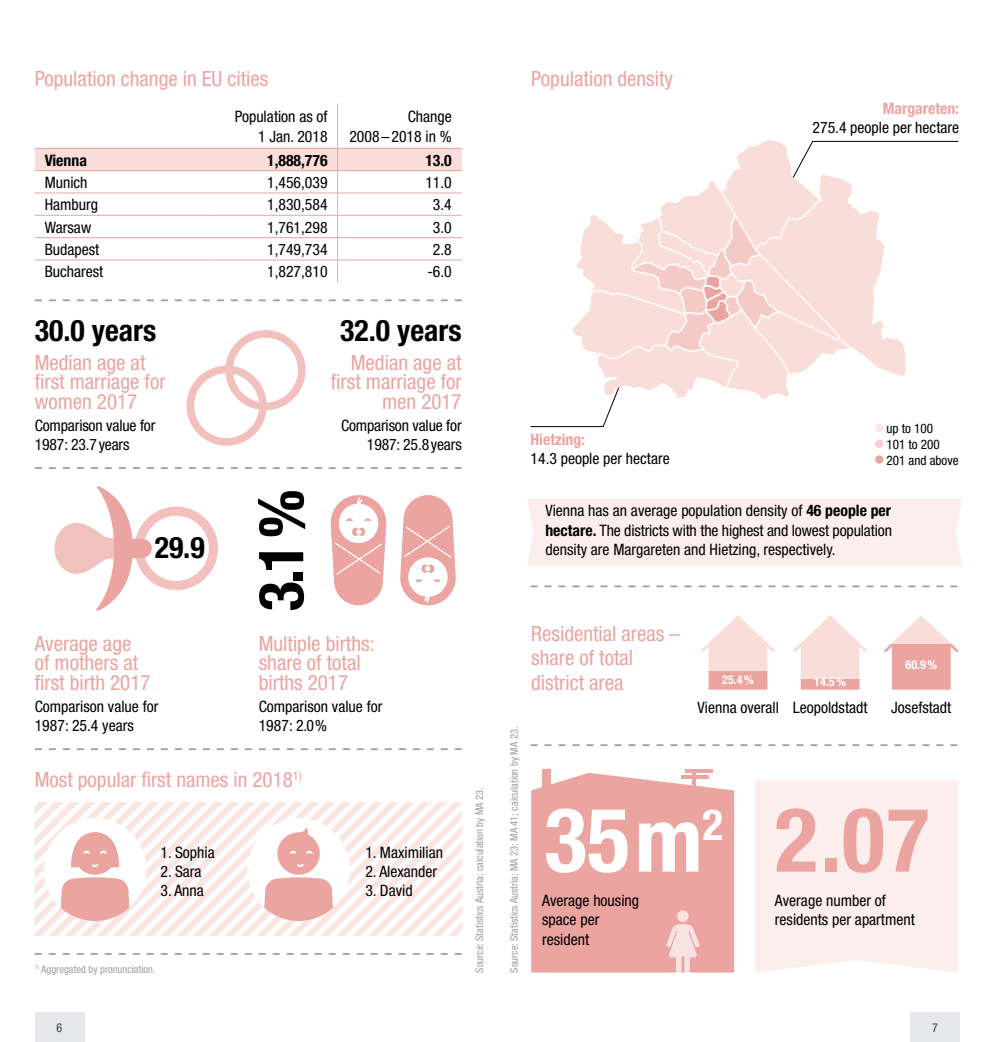
<style>
.page{position:relative;width:993px;height:1042px;background:#fff}
.page>*{position:absolute;margin:0;border:0;box-sizing:border-box;transform-origin:0 0}
.t1{font:700 condensed 89.25px "Helvetica Neue";color:#fff}
.t2{font:700 condensed 89.25px "Helvetica Neue";color:#eca4a0}
.t3{font:700 condensed 62.3px "Helvetica Neue";color:#000}
.t4{font:700 condensed 29.75px "Helvetica Neue";color:#000}
.t5{font:condensed 21px/19.2px "Helvetica Neue";color:#eca4a0}
.t6{font:condensed 15.75px/19.2px "Helvetica Neue";color:#000}
.t7{font:700 condensed 15.75px "Helvetica Neue";color:#000}
.t8{font:condensed 13.12px/15.8px "Helvetica Neue";color:#000}
.t9{font:700 condensed 12.25px "Helvetica Neue";color:#fff}
.t10{font:condensed 12.25px "Helvetica Neue";color:#294758}
.t11{font:condensed 10.5px "Helvetica Neue";color:#9d9d9c}
.s1{font-weight:700;color:#eca4a0}
.s2{font-weight:700}
</style>
<div class="page">
<div style="left:35px;top:1012px;width:49px;height:30px;background:#e6e7eb"></div>
<div style="left:910px;top:1012px;width:49px;height:30px;background:#e6e7eb"></div>
<svg style="left:35px;top:748px;width:426px;height:2px"></svg>
<svg style="left:35px;top:467px;width:426px;height:2px"></svg>
<svg style="left:35px;top:299px;width:426px;height:2px"></svg>
<div style="left:186px;top:365px;width:81px;height:81px;border:8px solid #f2c1bd;border-radius:50%"></div>
<div style="left:225px;top:330px;width:80px;height:80px;border:8px solid #f2c1bd;border-radius:50%"></div>
<div style="left:134px;top:507px;width:84px;height:83px;background:#f2c1bd;border-radius:50%"></div>
<div style="left:144px;top:516px;width:65px;height:65px;background:#fff;border-radius:50%"></div>
<svg style="left:54px;top:486px;width:79px;height:125px"></svg>
<div style="left:126px;top:539px;width:16px;height:19px;background:#eca4a0"></div>
<div style="left:133px;top:539px;width:19px;height:19px;background:#eca4a0;border-radius:50%"></div>
<svg style="left:330px;top:495px;width:56px;height:110px"></svg>
<svg style="left:400px;top:495px;width:55px;height:110px"></svg>
<svg style="left:35px;top:802px;width:426px;height:134px"></svg>
<svg style="left:35px;top:953px;width:426px;height:2px"></svg>
<hr style="left:337px;top:103px;width:1px;height:45px;background:#eca4a0">
<div style="left:35px;top:148px;width:178px;height:23px;background:#f8ddd9"></div>
<div style="left:213px;top:148px;width:124px;height:23px;background:#f8ddd9"></div>
<div style="left:337px;top:148px;width:124px;height:23px;background:#f8ddd9"></div>
<hr style="left:35px;top:148px;width:178px;height:1px;background:#eca4a0">
<hr style="left:35px;top:170px;width:178px;height:1px;background:#eca4a0">
<hr style="left:35px;top:193px;width:178px;height:1px;background:#eca4a0">
<hr style="left:35px;top:260px;width:178px;height:1px;background:#eca4a0">
<hr style="left:213px;top:148px;width:124px;height:1px;background:#eca4a0">
<hr style="left:337px;top:148px;width:124px;height:1px;background:#eca4a0">
<hr style="left:213px;top:170px;width:124px;height:1px;background:#eca4a0">
<hr style="left:337px;top:170px;width:124px;height:1px;background:#eca4a0">
<hr style="left:213px;top:193px;width:124px;height:1px;background:#eca4a0">
<hr style="left:337px;top:193px;width:124px;height:1px;background:#eca4a0">
<hr style="left:213px;top:260px;width:124px;height:1px;background:#eca4a0">
<hr style="left:337px;top:260px;width:124px;height:1px;background:#eca4a0">
<hr style="left:35px;top:215px;width:178px;height:1px;background:#eca4a0">
<svg style="left:337px;top:149px;width:1px;height:133px"></svg>
<hr style="left:213px;top:215px;width:124px;height:1px;background:#eca4a0">
<hr style="left:337px;top:215px;width:124px;height:1px;background:#eca4a0">
<hr style="left:35px;top:237px;width:178px;height:1px;background:#eca4a0">
<hr style="left:213px;top:237px;width:124px;height:1px;background:#eca4a0">
<hr style="left:337px;top:237px;width:124px;height:1px;background:#eca4a0">
<div style="left:527px;top:499px;width:434px;height:67px;background:#fceeed"></div>
<hr style="left:685px;top:769px;width:27px;height:4px;background:#eca4a0">
<div style="left:542px;top:769px;width:9px;height:28px;background:#eca4a0"></div>
<svg style="left:530px;top:585px;width:427px;height:2px"></svg>
<svg style="left:530px;top:744px;width:427px;height:2px"></svg>
<div style="left:755px;top:780px;width:202px;height:192px;background:#fceeed"></div>
<svg style="left:531px;top:773px;width:203px;height:200px;background:#eda9a5"></svg>
<div style="left:874px;top:424px;width:9px;height:8px;background:#fae5e3;border-radius:50%"></div>
<div style="left:874px;top:439px;width:9px;height:9px;background:#f5cfcb;border-radius:50%"></div>
<svg style="left:874px;top:455px;width:9px;height:9px"></svg>
<svg style="left:728px;top:140px;width:177px;height:236px"></svg>
<svg style="left:530px;top:181px;width:325px;height:246px"></svg>
<svg style="left:793px;top:615px;width:73px;height:64px"></svg>
<div style="left:795px;top:679px;width:69px;height:10px;background:#eca4a0"></div>
<svg style="left:701px;top:616px;width:73px;height:55px"></svg>
<div style="left:703px;top:671px;width:69px;height:18px;background:#eca4a0"></div>
<svg style="left:891px;top:615px;width:60px;height:29px"></svg>
<svg style="left:884px;top:644px;width:74px;height:45px;fill:#eca4a0"></svg>
<h3 class="t5" style="left:35px;top:69px;width:235px">Population change in EU cities</h3>
<p class="t6" style="left:235px;top:107px;width:94px">Population as of</p>
<p class="t6" style="left:407px;top:107px;width:46px">Change</p>
<p class="t6" style="left:258px;top:126px;width:71px">1 Jan. 2018</p>
<p class="t6" style="left:349px;top:126px;width:104px">2008–2018 in %</p>
<p class="t7" style="left:45px;top:150px;width:44px">Vienna</p>
<p class="t7" style="left:267px;top:150px;width:62px">1,888,776</p>
<p class="t7" style="left:425px;top:150px;width:28px">13.0</p>
<p class="t6" style="left:45px;top:173px;width:44px">Munich</p>
<p class="t6" style="left:267px;top:173px;width:62px">1,456,039</p>
<p class="t6" style="left:425px;top:173px;width:28px">11.0</p>
<p class="t6" style="left:45px;top:195px;width:55px">Hamburg</p>
<p class="t6" style="left:267px;top:195px;width:62px">1,830,584</p>
<p class="t6" style="left:433px;top:195px;width:20px">3.4</p>
<p class="t6" style="left:45px;top:217px;width:48px">Warsaw</p>
<p class="t6" style="left:267px;top:217px;width:62px">1,761,298</p>
<p class="t6" style="left:433px;top:217px;width:20px">3.0</p>
<p class="t6" style="left:45px;top:240px;width:56px">Budapest</p>
<p class="t6" style="left:267px;top:240px;width:62px">1,749,734</p>
<p class="t6" style="left:433px;top:240px;width:20px">2.8</p>
<p class="t6" style="left:45px;top:262px;width:60px">Bucharest</p>
<p class="t6" style="left:267px;top:262px;width:62px">1,827,810</p>
<p class="t6" style="left:427px;top:262px;width:26px">-6.0</p>
<p class="t4" style="left:35px;top:313px;width:123px">30.0 years</p>
<p class="t5" style="left:35px;top:353px;width:132px">Median age at first marriage for women 2017</p>
<p class="t6" style="left:35px;top:415px;width:122px">Comparison value for<br>1987: 23.7 years</p>
<p class="t4" style="left:340px;top:313px;width:123px">32.0 years</p>
<p class="t5" style="left:331px;top:353px;width:132px;text-align:right">Median age at first marriage for men 2017</p>
<p class="t6" style="left:341px;top:415px;width:122px;text-align:right">Comparison value for<br>1987: 25.8 years</p>
<p class="t4" style="left:155px;top:530px;width:51px">29.9</p>
<p class="t3" style="left:243px;top:611px;width:123px;rotate:-90deg">3.1%</p>
<p class="t5" style="left:35px;top:634px;width:117px">Average age of mothers at first birth 2017</p>
<p class="t6" style="left:35px;top:696px;width:125px">Comparison value for<br>1987: 25.4 years</p>
<p class="t5" style="left:259px;top:634px;width:117px">Multiple births: share of total births 2017</p>
<p class="t6" style="left:259px;top:696px;width:125px">Comparison value for<br>1987: 2.0 %</p>
<h3 class="t5" style="left:35px;top:769px;width:268px">Most popular first names in 2018<sup>1)</sup></h3>
<p class="t6" style="left:160px;top:842px;width:56px">1. Sophia</p>
<p class="t6" style="left:160px;top:861px;width:43px">2. Sara</p>
<p class="t6" style="left:160px;top:881px;width:45px">3. Anna</p>
<p class="t11" style="left:35px;top:962px;width:122px"><sup>1)</sup> Aggregated by pronunciation.</p>
<p class="t6" style="left:365px;top:842px;width:79px">1. Maximilian</p>
<p class="t6" style="left:365px;top:861px;width:73px">2. Alexander</p>
<p class="t6" style="left:365px;top:881px;width:49px">3. David</p>
<p class="t11" style="left:473px;top:972px;width:187px;rotate:-90deg">Source: Statistics Austria; calculation by MA 23.</p>
<h3 class="t5" style="left:531px;top:69px;width:143px">Population density</h3>
<p class="t6" style="left:812px;top:99px;width:148px;text-align:right"><span class="s1">Margareten:<br></span>275.4 people per hectare</p>
<p class="t6" style="left:530px;top:430px;width:141px"><span class="s1">Hietzing:<br></span>14.3 people per hectare</p>
<p class="t8" style="left:886px;top:420px;width:74px">up to 100<br>101 to 200<br>201 and above</p>
<p class="t6" style="left:545px;top:501px;width:348px;text-align:justify">Vienna has an average population density of <span class="s2">46 people per hectare.</span> The districts with the highest and lowest population density are Margareten and Hietzing, respectively.</p>
<p class="t11" style="left:508px;top:972px;width:247px;rotate:-90deg">Source: Statistics Austria; MA 23; MA 41; calculation by MA 23.</p>
<h3 class="t5" style="left:531px;top:621px;width:150px;line-height:24.5px">Residential areas – share of total district area</h3>
<p class="t9" style="left:722px;top:672px;width:33px">25.4 %</p>
<p class="t9" style="left:814px;top:675px;width:33px">14.5 %</p>
<p class="t9" style="left:905px;top:657px;width:33px">60.9 %</p>
<p class="t6" style="left:697px;top:698px;width:171px">Vienna overall Leopoldstadt</p>
<p class="t6" style="left:890px;top:698px;width:62px">Josefstadt</p>
<p class="t1" style="left:544px;top:786px;width:180px">35 m<sup>2</sup></p>
<p class="t2" style="left:774px;top:786px;width:156px">2.07</p>
<p class="t6" style="left:542px;top:891px;width:98px">Average housing</p>
<p class="t6" style="left:774px;top:891px;width:112px">Average number of</p>
<p class="t6" style="left:542px;top:910px;width:59px">space per resident</p>
<p class="t6" style="left:774px;top:910px;width:141px">residents per apartment</p>
<p class="t10" style="left:57px;top:1020px;width:7px">6</p>
<p class="t10" style="left:931px;top:1020px;width:7px">7</p>
</div>
